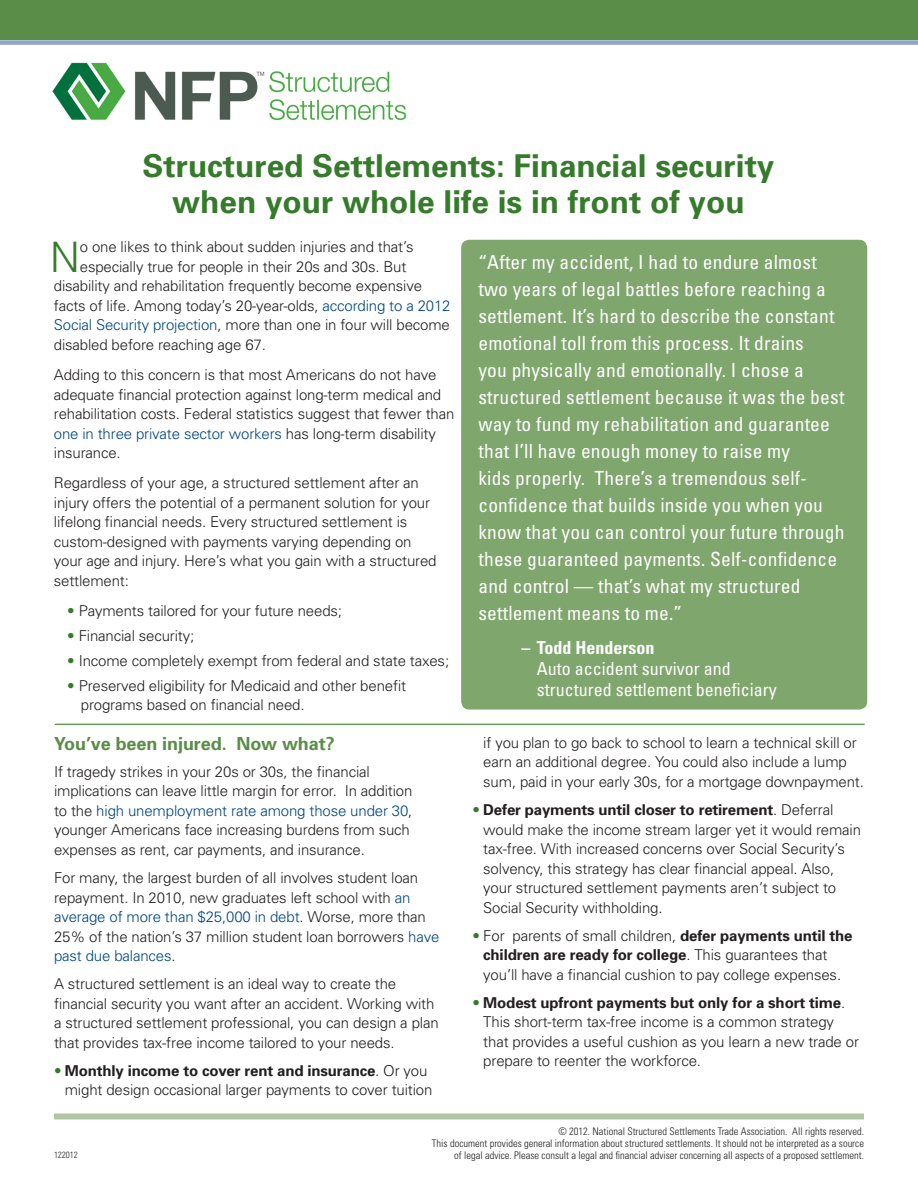
<style>
.page{position:relative;width:918px;height:1188px;background:#fff}
.page>*{position:absolute;margin:0;border:0;box-sizing:border-box;transform-origin:0 0}
.first_para{font:300 42px "Univers";color:#357b2b}
.t1{font:700 31.5px/36px "Univers";color:#357b2b;text-align:center}
.t2{font:condensed 19.5px/27px "Univers";letter-spacing:.01em;color:#fff}
.attribute{font:condensed 18px/21px "Univers";color:#fff}
.subhead{font:700 18px "Univers";letter-spacing:-.005em;color:#5a8e48}
.attribute-2{font:700 condensed 18px "Univers";color:#fff}
.body{font:300 15px/19.5px "Univers";letter-spacing:-.01em;color:#231f20}
.first_para-2{font:300 15px "Univers";letter-spacing:-.01em;color:#231f20}
.bullet{font:300 15px/19.5px "Univers";letter-spacing:-.01em;color:#231f20}
.t3{font:300 condensed 10.5px/12px "Univers";color:#231f20;text-align:right}
.t4{font:300 condensed 9px "Univers";color:#231f20}
.s1{color:#00467e}
.s2{color:#357b2b}
.s3{font-weight:700}
</style>
<div class="page">
<div style="left:461px;top:240px;width:406px;height:470px;background:#7fa66d;border-radius:8px"></div>
<div style="left:0;top:0;width:918px;height:40px;background:#5a8e48"></div>
<div style="left:0;top:40px;width:918px;height:5px;background:#8fa4c7"></div>
<hr style="left:55px;top:724px;width:810px;height:1px;background:#6c9a5a">
<div style="left:54px;top:1113px;width:810px;height:6px;background:#aec6a2"></div>
<img style="left:52px;top:62px;width:355px;height:59px">
<p class="t1" style="left:142px;top:147px;width:633px">Structured Settlements: Financial security when your whole life is in front of you</p>
<p class="first_para" style="left:50px;top:232px;width:32px">N</p>
<p class="first_para-2" style="left:80px;top:238px;width:335px">o one likes to think about sudden injuries and that’s</p>
<p class="first_para-2" style="left:80px;top:257px;width:328px">especially true for people in their 20s and 30s. But</p>
<p class="first_para-2" style="left:54px;top:277px;width:370px">disability and rehabilitation frequently become expensive</p>
<p class="first_para-2" style="left:54px;top:296px;width:398px">facts of life. Among today’s 20-year-olds, <span class="s1">according to a 2012</span></p>
<p class="first_para-2" style="left:54px;top:316px;width:398px"><span class="s1">Social Security projection</span>, more than one in four will become</p>
<p class="first_para-2" style="left:54px;top:335px;width:214px">disabled before reaching age 67.</p>
<p class="body" style="left:54px;top:365px;width:402px">Adding to this concern is that most Americans do not have adequate financial protection against long-term medical and rehabilitation costs. Federal statistics suggest that fewer than <span class="s1">one in three private sector workers</span> has long-term disability insurance.</p>
<p class="body" style="left:54px;top:473px;width:384px">Regardless of your age, a structured settlement after an injury offers the potential of a permanent solution for your lifelong financial needs. Every structured settlement is custom-designed with payments varying depending on your age and injury. Here’s what you gain with a structured settlement:</p>
<p class="bullet" style="left:67px;top:601px;width:276px"><span class="s2">•</span> Payments tailored for your future needs;</p>
<p class="bullet" style="left:67px;top:626px;width:129px"><span class="s2">•</span> Financial security;</p>
<p class="bullet" style="left:67px;top:650px;width:383px"><span class="s2">•</span> Income completely exempt from federal and state taxes;</p>
<p class="bullet" style="left:81px;top:675px;width:327px;text-indent:-14px"><span class="s2">•</span> Preserved eligibility for Medicaid and other benefit programs based on financial need.</p>
<p class="subhead" style="left:54px;top:733px;width:282px">You’ve been injured. Now what?</p>
<p class="body" style="left:54px;top:761px;width:360px">If tragedy strikes in your 20s or 30s, the financial implications can leave little margin for error. In addition to the <span class="s1">high unemployment rate among those under 30</span>, younger Americans face increasing burdens from such expenses as rent, car payments, and insurance.</p>
<p class="body" style="left:54px;top:868px;width:387px">For many, the largest burden of all involves student loan repayment. In 2010, new graduates left school with <span class="s1">an average of more than $25,000 in debt</span>. Worse, more than 25% of the nation’s 37 million student loan borrowers <span class="s1">have past due balances</span>.</p>
<p class="body" style="left:54px;top:974px;width:386px">A structured settlement is an ideal way to create the financial security you want after an accident. Working with a structured settlement professional, you can design a plan that provides tax-free income tailored to your needs.</p>
<p class="body" style="left:65px;top:1060px;width:369px;text-indent:-11px"><span class="s2">•</span> <span class="s3">Monthly income to cover rent and insurance</span>. Or you might design occasional larger payments to cover tuition</p>
<p class="t2" style="left:478px;top:248px;width:368px">“After my accident, I had to endure almost two years of legal battles before reaching a settlement. It’s hard to describe the constant emotional toll from this process. It drains<br>you physically and emotionally. I chose a structured settlement because it was the best way to fund my rehabilitation and guarantee that I’ll have enough money to raise my<br>kids properly. There’s a tremendous self&shy;confidence that builds inside you when you know that you can control your future through these guaranteed payments. Self-confidence and control — that’s what my structured settlement means to me.”</p>
<p class="attribute-2" style="left:522px;top:636px;width:134px">– Todd Henderson</p>
<p class="attribute" style="left:537px;top:657px;width:241px">Auto accident survivor and structured settlement beneficiary</p>
<p class="body" style="left:483px;top:732px;width:382px">if you plan to go back to school to learn a technical skill or earn an additional degree. You could also include a lump sum, paid in your early 30s, for a mortgage downpayment.</p>
<p class="body" style="left:483px;top:800px;width:379px;text-indent:-11px"><span class="s2">•</span> <span class="s3">Defer payments until closer to retirement</span>. Deferral would make the income stream larger yet it would remain tax-free. With increased concerns over Social Security’s solvency, this strategy has clear financial appeal. Also, your structured settlement payments aren’t subject to Social Security withholding.</p>
<p class="body" style="left:483px;top:925px;width:371px;text-indent:-11px"><span class="s2">•</span> For parents of small children, <span class="s3">defer payments until the children are ready for college</span>. This guarantees that you’ll have a financial cushion to pay college expenses.</p>
<p class="body" style="left:483px;top:992px;width:377px;text-indent:-11px"><span class="s2">•</span> <span class="s3">Modest upfront payments but only for a short time</span>.<br>This short-term tax-free income is a common strategy that provides a useful cushion as you learn a new trade or prepare to reenter the workforce.</p>
<p class="t4" style="left:54px;top:1150px;width:25px">122012</p>
<p class="t3" style="left:432px;top:1126px;width:434px">© 2012. National Structured Settlements Trade Association. All rights reserved.<br>This document provides general information about structured settlements. It should not be interpreted as a source of legal advice. Please consult a legal and financial adviser concerning all aspects of a proposed settlement.</p>
</div>
